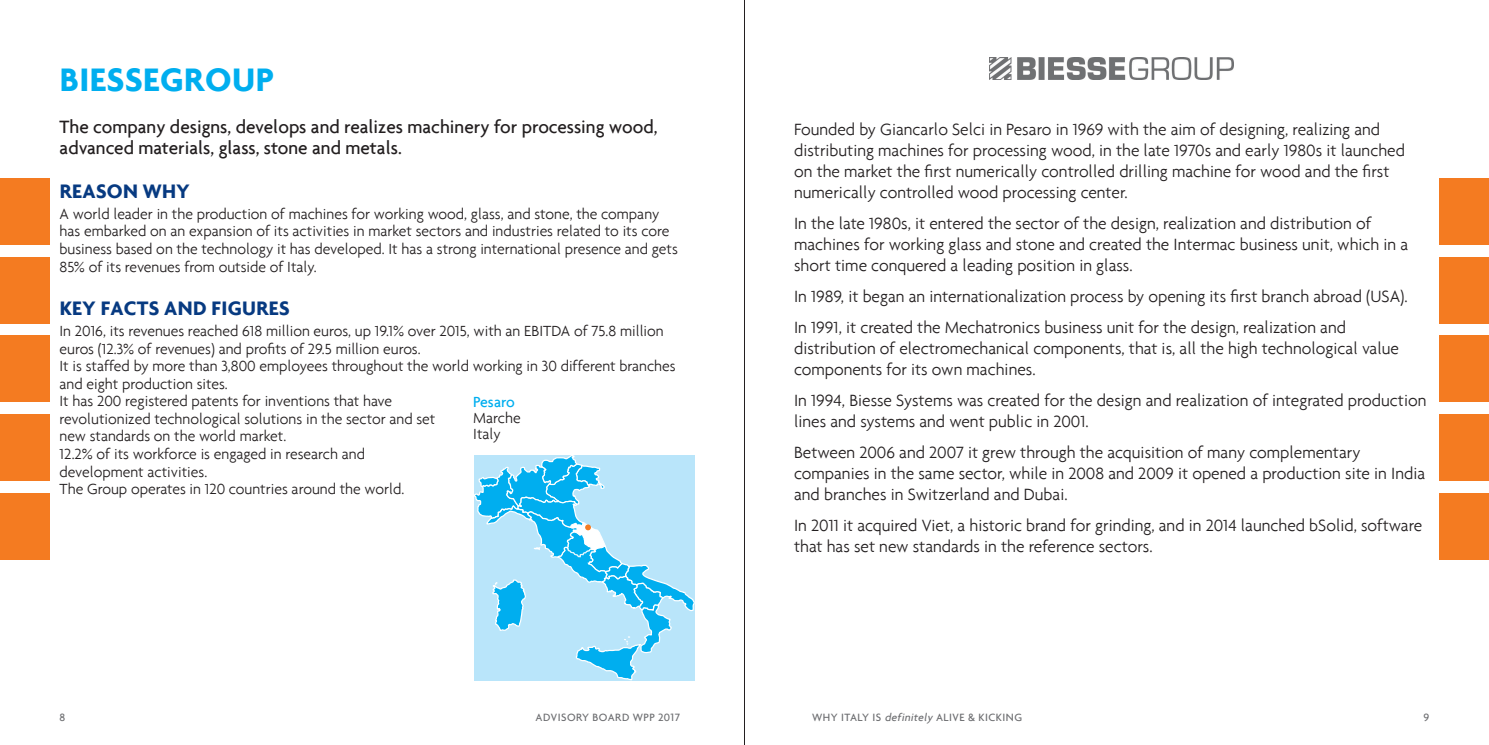
<style>
.page{position:relative;width:1489px;height:745px;background:#fff}
.page>*{position:absolute;margin:0;border:0;box-sizing:border-box;transform-origin:0 0}
.Titoletto_dati{font:700 35px "Agenda";letter-spacing:.015em;color:#00aeef}
.Titoletto_dati-2{font:700 21px "Agenda";letter-spacing:.015em;color:#073a81}
.Testo{font:500 19.25px/21px "Agenda";color:#231f20}
.Testo-2{font:300 17.5px/21px "Agenda";color:#231f20}
.Titoletto_dati-3{font:300 15.75px/17.5px "Agenda";color:#231f20}
.Testo-3{font:300 15.75px/17.5px "Agenda";color:#231f20}
.Testo_Elenco{font:300 15.75px "Agenda";color:#231f20}
.Testo_Elenco-2{font:500 15.75px "Agenda";color:#00aeef}
.t1{font:500 11.38px "Agenda";letter-spacing:.045em;color:#6c6d70}
.s1{font-style:italic}
</style>
<div class="page">
<hr style="left:744px;top:0;width:1px;height:744px;background:#231f20">
<div style="left:0;top:178px;width:50px;height:67px;background:#f47b21"></div>
<div style="left:0;top:257px;width:50px;height:66px;background:#f47b21"></div>
<div style="left:0;top:335px;width:50px;height:66px;background:#f47b21"></div>
<div style="left:0;top:414px;width:50px;height:66px;background:#f47b21"></div>
<div style="left:0;top:493px;width:50px;height:66px;background:#f47b21"></div>
<div style="left:1439px;top:178px;width:49px;height:67px;background:#f47b21"></div>
<div style="left:1439px;top:257px;width:49px;height:66px;background:#f47b21"></div>
<div style="left:1439px;top:335px;width:49px;height:66px;background:#f47b21"></div>
<div style="left:1439px;top:414px;width:49px;height:66px;background:#f47b21"></div>
<div style="left:1439px;top:493px;width:49px;height:66px;background:#f47b21"></div>
<img style="left:989px;top:57px;width:244px;height:22px">
<svg style="left:474px;top:455px;width:221px;height:225px"></svg>
<p class="Titoletto_dati" style="left:60px;top:58px;width:215px">BIESSEGROUP</p>
<p class="Testo" style="left:60px;top:116px;width:599px">The company designs, develops and realizes machinery for processing wood, advanced materials, glass, stone and metals.</p>
<p class="Titoletto_dati-2" style="left:60px;top:178px;width:131px">REASON WHY</p>
<p class="Testo-3" style="left:60px;top:205px;width:619px">A world leader in the production of machines for working wood, glass, and stone, the company has embarked on an expansion of its activities in market sectors and industries related to its core business based on the technology it has developed. It has a strong international presence and gets 85% of its revenues from outside of Italy.</p>
<p class="Titoletto_dati-2" style="left:60px;top:295px;width:231px">KEY FACTS AND FIGURES</p>
<p class="Titoletto_dati-3" style="left:60px;top:322px;width:605px">In 2016, its revenues reached 618 million euros, up 19.1% over 2015, with an EBITDA of 75.8 million euros (12.3% of revenues) and profits of 29.5 million euros.</p>
<p class="Titoletto_dati-3" style="left:60px;top:357px;width:617px">It is staffed by more than 3,800 employees throughout the world working in 30 different branches and eight production sites.</p>
<p class="Titoletto_dati-3" style="left:60px;top:392px;width:377px">It has 200 registered patents for inventions that have revolutionized technological solutions in the sector and set new standards on the world market.</p>
<p class="Titoletto_dati-3" style="left:60px;top:444px;width:307px">12.2% of its workforce is engaged in research and development activities.</p>
<p class="Titoletto_dati-3" style="left:60px;top:479px;width:346px">The Group operates in 120 countries around the world.</p>
<p class="Testo_Elenco-2" style="left:473px;top:392px;width:43px">Pesaro</p>
<p class="Testo_Elenco" style="left:473px;top:408px;width:49px">Marche</p>
<p class="Testo_Elenco" style="left:473px;top:424px;width:29px">Italy</p>
<p class="Testo-2" style="left:794px;top:119px;width:612px">Founded by Giancarlo Selci in Pesaro in 1969 with the aim of designing, realizing and distributing machines for processing wood, in the late 1970s and early 1980s it launched on the market the first numerically controlled drilling machine for wood and the first numerically controlled wood processing center.</p>
<p class="Testo-2" style="left:794px;top:212px;width:615px">In the late 1980s, it entered the sector of the design, realization and distribution of machines for working glass and stone and created the Intermac business unit, which in a short time conquered a leading position in glass.</p>
<p class="Testo-2" style="left:794px;top:285px;width:615px">In 1989, it began an internationalization process by opening its first branch abroad (USA).</p>
<p class="Testo-2" style="left:794px;top:316px;width:606px">In 1991, it created the Mechatronics business unit for the design, realization and distribution of electromechanical components, that is, all the high technological value components for its own machines.</p>
<p class="Testo-2" style="left:794px;top:389px;width:634px">In 1994, Biesse Systems was created for the design and realization of integrated production lines and systems and went public in 2001.</p>
<p class="Testo-2" style="left:794px;top:441px;width:632px">Between 2006 and 2007 it grew through the acquisition of many complementary companies in the same sector, while in 2008 and 2009 it opened a production site in India and branches in Switzerland and Dubai.</p>
<p class="Testo-2" style="left:794px;top:514px;width:629px">In 2011 it acquired Viet, a historic brand for grinding, and in 2014 launched bSolid, software that has set new standards in the reference sectors.</p>
<p class="t1" style="left:60px;top:709px;width:7px">8</p>
<p class="t1" style="left:535px;top:709px;width:146px">ADVISORY BOARD WPP 2017</p>
<p class="t1" style="left:812px;top:709px;width:212px">WHY ITALY IS <span class="s1">definitely</span> ALIVE &amp; KICKING</p>
<p class="t1" style="left:1423px;top:709px;width:7px">9</p>
</div>
